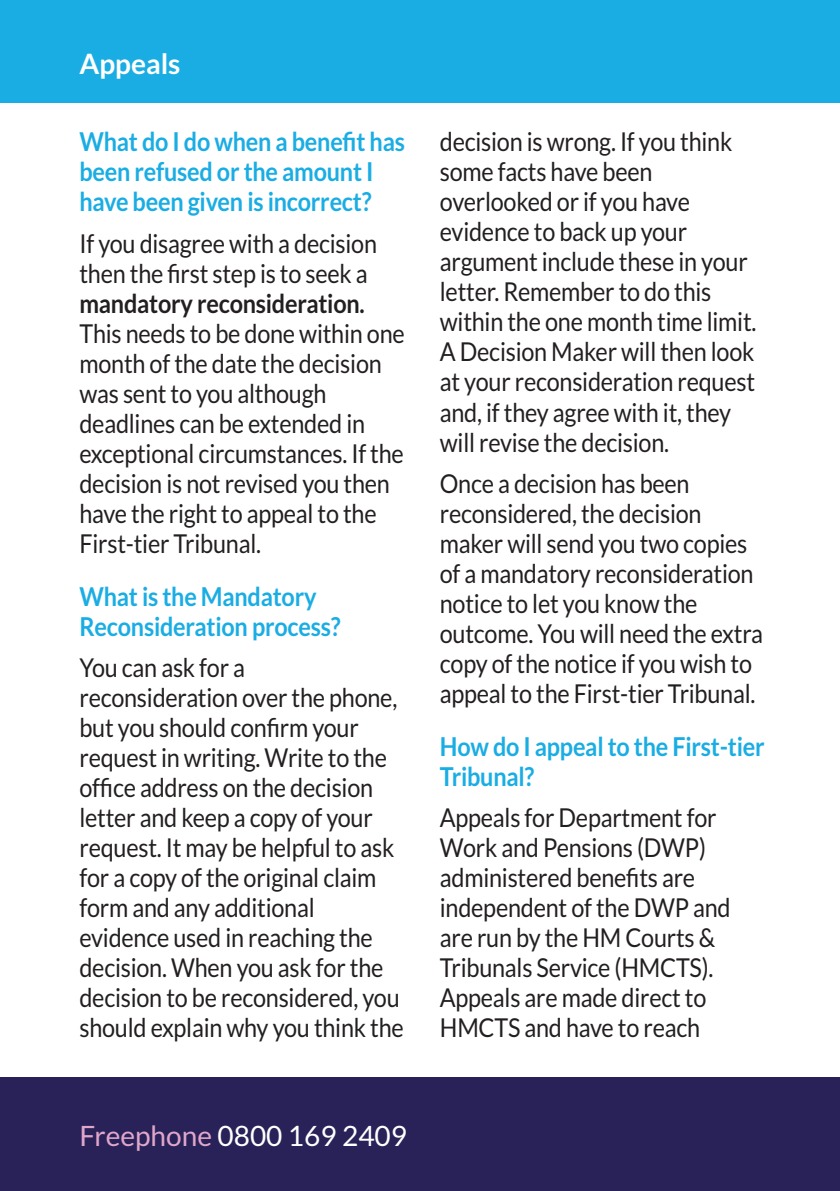
<style>
.page{position:relative;width:840px;height:1191px;background:#fff}
.page>*{position:absolute;margin:0;border:0;box-sizing:border-box;transform-origin:0 0}
.t1{font:28px "Lato";color:#fff}
.t2{font:700 28px "Lato";color:#fff}
.t3{font:26px/30px "Lato";letter-spacing:-.01em;color:#231f20;scale:.9 1}
.t4{font:700 26px/30px "Lato";letter-spacing:-.01em;color:#1aade4;scale:.9 1}
.t5{font:700 26px "Lato";letter-spacing:-.01em;color:#231f20;scale:.9 1}
.s1{color:#e0a7cb}
</style>
<div class="page">
<div style="left:0;top:0;width:839px;height:102px;background:#1aade4"></div>
<div style="left:0;top:1077px;width:839px;height:114px;background:#292259"></div>
<p class="t2" style="left:79px;top:48px;width:102px">Appeals</p>
<p class="t4" style="left:79px;top:129px;width:363px">What do I do when a benefit has been refused or the amount I have been given is incorrect?</p>
<p class="t3" style="left:79px;top:230px;width:332px">If you disagree with a decision then the first step is to seek a</p>
<p class="t5" style="left:79px;top:293px;width:318px">mandatory reconsideration.</p>
<p class="t3" style="left:79px;top:320px;width:363px">This needs to be done within one month of the date the decision was sent to you although deadlines can be extended in exceptional circumstances. If the decision is not revised you then have the right to appeal to the<br>First-tier Tribunal.</p>
<p class="t4" style="left:79px;top:583px;width:291px">What is the Mandatory<br>Reconsideration process?</p>
<p class="t3" style="left:79px;top:654px;width:361px">You can ask for a reconsideration over the phone, but you should confirm your request in writing. Write to the office address on the decision letter and keep a copy of your request. It may be helpful to ask for a copy of the original claim form and any additional evidence used in reaching the decision. When you ask for the decision to be reconsidered, you should explain why you think the</p>
<p class="t1" style="left:79px;top:1119px;width:329px"><span class="s1">Freephone</span> 0800 169 2409</p>
<p class="t3" style="left:439px;top:129px;width:353px">decision is wrong. If you think some facts have been overlooked or if you have evidence to back up your argument include these in your letter. Remember to do this within the one month time limit.<br>A Decision Maker will then look at your reconsideration request and, if they agree with it, they will revise the decision.</p>
<p class="t3" style="left:439px;top:470px;width:360px">Once a decision has been reconsidered, the decision maker will send you two copies of a mandatory reconsideration notice to let you know the outcome. You will need the extra copy of the notice if you wish to appeal to the First-tier Tribunal.</p>
<p class="t4" style="left:439px;top:733px;width:362px">How do I appeal to the First-tier<br>Tribunal?</p>
<p class="t3" style="left:439px;top:804px;width:324px">Appeals for Department for<br>Work and Pensions (DWP) administered benefits are independent of the DWP and are run by the HM Courts &amp;<br>Tribunals Service (HMCTS).<br>Appeals are made direct to<br>HMCTS and have to reach</p>
</div>
